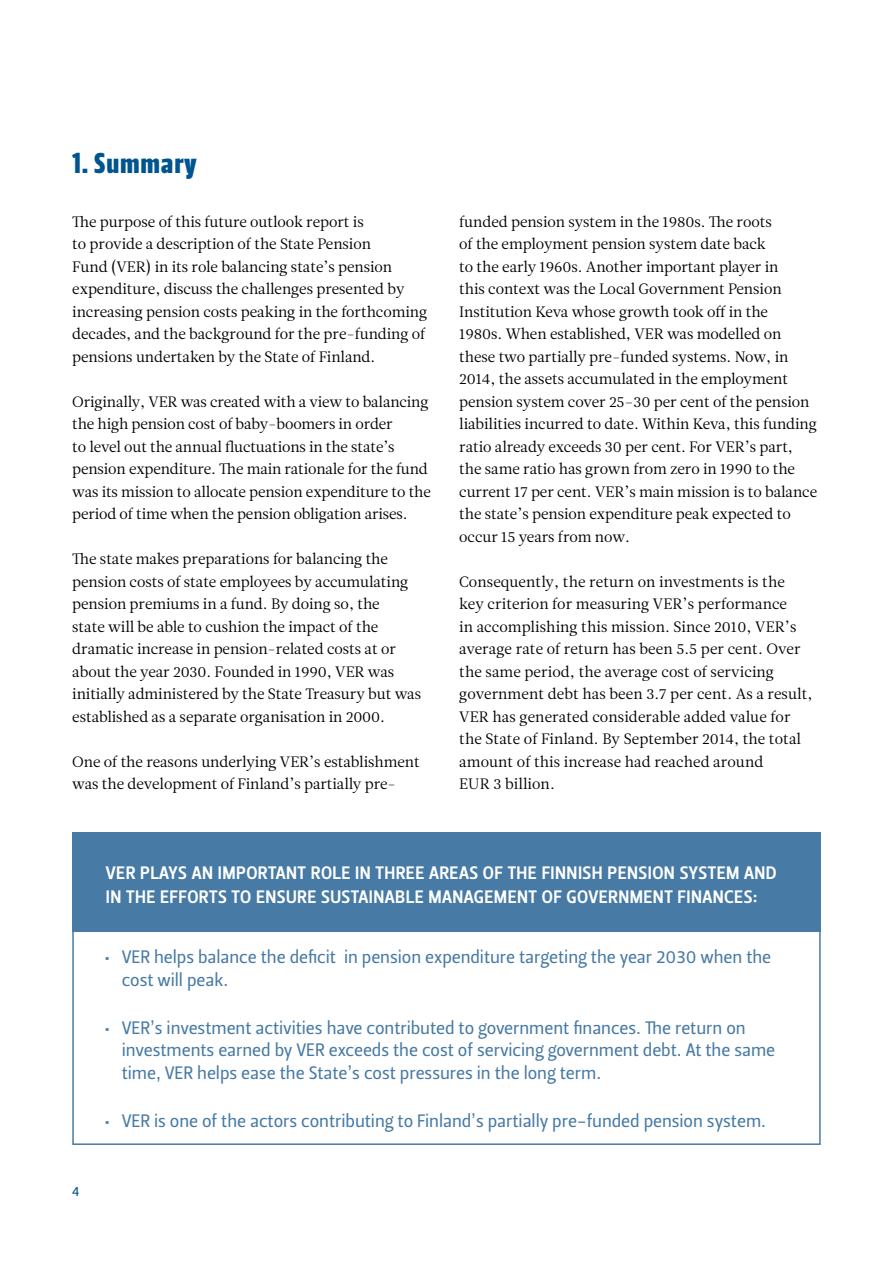
<style>
.page{position:relative;width:893px;height:1263px;background:#fff}
.page>*{position:absolute;margin:0;border:0;box-sizing:border-box;transform-origin:0 0}
.t1{font:28.5px "Leitura Headline Sans";letter-spacing:.03em;color:#005590}
.t2{font:18px/22.5px "Leitura Sans Grot 2";letter-spacing:-.005em;color:#477aa5}
.t3{font:18px/24px "Leitura Sans Grot 3";letter-spacing:.025em;color:#fff}
.t4{font:15px/22.5px "Leitura News Roman 1";letter-spacing:-.005em;color:#000}
.t5{font:13.5px "Leitura Sans Grot 2";color:#005590}
</style>
<div class="page">
<div style="left:72px;top:832px;width:749px;height:100px;background:#477aa5"></div>
<div style="left:72px;top:835px;width:749px;height:310px;border:2px solid #477aa5"></div>
<h1 class="t1" style="left:72px;top:146px;width:126px">1. Summary</h1>
<p class="t4" style="left:72px;top:210px;width:356px">The purpose of this future outlook report is<br>to provide a description of the State Pension<br>Fund (VER) in its role balancing state’s pension expenditure, discuss the challenges presented by increasing pension costs peaking in the forthcoming decades, and the background for the pre-funding of pensions undertaken by the State of Finland.</p>
<p class="t4" style="left:72px;top:390px;width:360px">Originally, VER was created with a view to balancing the high pension cost of baby-boomers in order<br>to level out the annual fluctuations in the state’s pension expenditure. The main rationale for the fund was its mission to allocate pension expenditure to the period of time when the pension obligation arises.</p>
<p class="t4" style="left:72px;top:548px;width:350px">The state makes preparations for balancing the pension costs of state employees by accumulating pension premiums in a fund. By doing so, the<br>state will be able to cushion the impact of the dramatic increase in pension-related costs at or about the year 2030. Founded in 1990, VER was initially administered by the State Treasury but was established as a separate organisation in 2000.</p>
<p class="t4" style="left:72px;top:750px;width:349px">One of the reasons underlying VER’s establishment was the development of Finland’s partially pre-</p>
<p class="t4" style="left:459px;top:210px;width:359px">funded pension system in the 1980s. The roots<br>of the employment pension system date back<br>to the early 1960s. Another important player in<br>this context was the Local Government Pension Institution Keva whose growth took off in the<br>1980s. When established, VER was modelled on these two partially pre-funded systems. Now, in 2014, the assets accumulated in the employment pension system cover 25–30 per cent of the pension liabilities incurred to date. Within Keva, this funding ratio already exceeds 30 per cent. For VER’s part, the same ratio has grown from zero in 1990 to the current 17 per cent. VER’s main mission is to balance the state’s pension expenditure peak expected to occur 15 years from now.</p>
<p class="t4" style="left:459px;top:570px;width:355px">Consequently, the return on investments is the key criterion for measuring VER’s performance<br>in accomplishing this mission. Since 2010, VER’s average rate of return has been 5.5 per cent. Over the same period, the average cost of servicing government debt has been 3.7 per cent. As a result, VER has generated considerable added value for the State of Finland. By September 2014, the total amount of this increase had reached around<br>EUR 3 billion.</p>
<p class="t3" style="left:106px;top:861px;width:672px">VER PLAYS AN IMPORTANT ROLE IN THREE AREAS OF THE FINNISH PENSION SYSTEM AND<br>IN THE EFFORTS TO ENSURE SUSTAINABLE MANAGEMENT OF GOVERNMENT FINANCES:</p>
<p class="t5" style="left:72px;top:1183px;width:9px">4</p>
<p class="t2" style="left:122px;top:946px;width:651px;text-indent:-17px">• VER helps balance the deficit in pension expenditure targeting the year 2030 when the cost will peak.</p>
<p class="t2" style="left:122px;top:1017px;width:655px;text-indent:-17px">• VER’s investment activities have contributed to government finances. The return on investments earned by VER exceeds the cost of servicing government debt. At the same time, VER helps ease the State’s cost pressures in the long term.</p>
<p class="t2" style="left:105px;top:1110px;width:663px">• VER is one of the actors contributing to Finland’s partially pre-funded pension system.</p>
</div>
